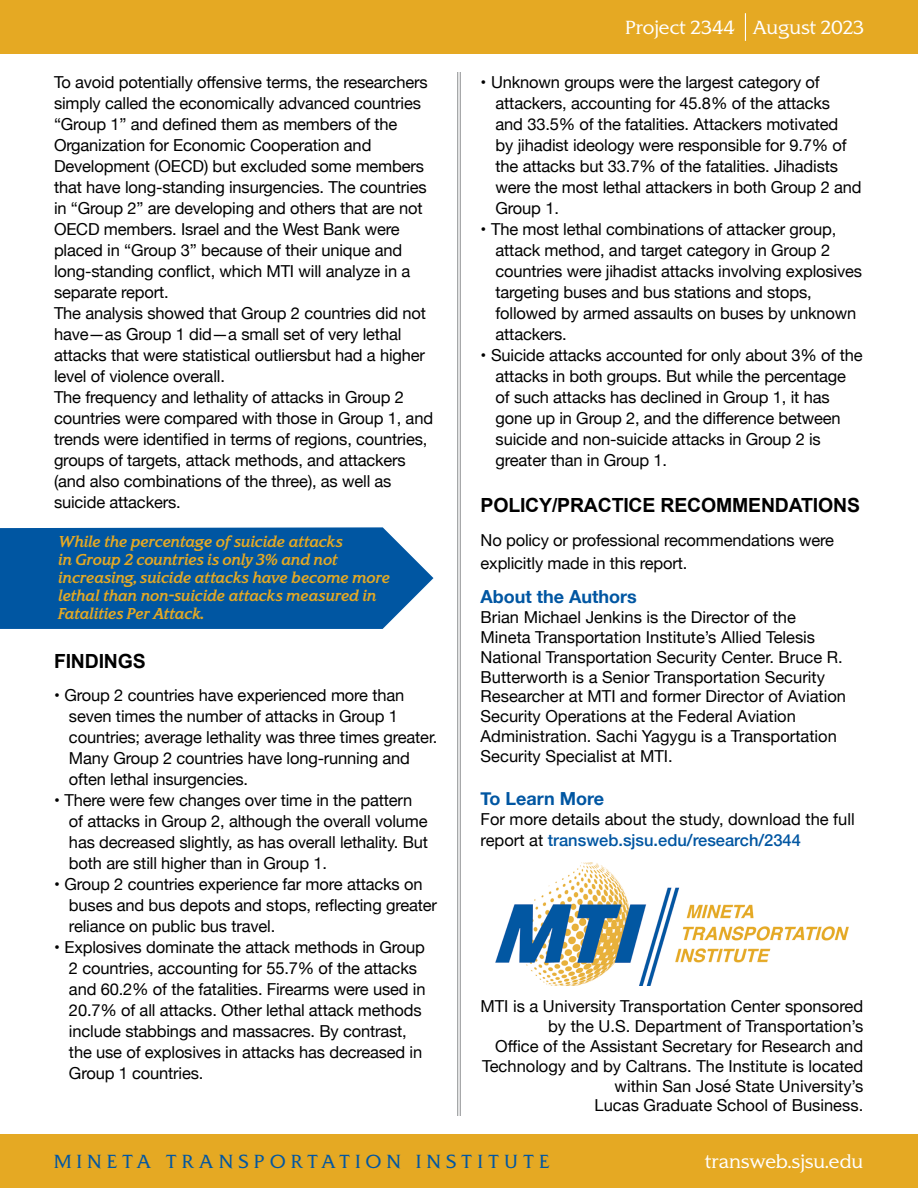
<style>
.page{position:relative;width:918px;height:1188px;background:#fff}
.page>*{position:absolute;margin:0;border:0;box-sizing:border-box;transform-origin:0 0}
.t1{font:700 19.5px "Arial";letter-spacing:-.01em;color:#000}
.t2{font:300 18px "SJSU Spartan";color:#fff}
.t3{font:300 18px "SJSU Spartan";letter-spacing:.3em;color:#0056a2}
.t4{font:700 18px "Helvetica Neue";color:#0056a2}
.t5{font:16.5px/21px "Helvetica Neue";letter-spacing:-.01em;color:#000}
.t6{font:italic 700 15px/18px "SJSU Spartan";letter-spacing:-.01em;color:#e5a923}
.s1{font-weight:500;color:#0056a2}
</style>
<div class="page">
<svg style="left:0;top:527px;width:433px;height:102px;background:#1060a8"></svg>
<hr style="left:460px;top:72px;width:1px;height:1044px;background:#8a8c8e">
<hr style="left:457px;top:72px;width:1px;height:1044px;background:#8a8c8e">
<img style="left:495px;top:862px;width:354px;height:124px">
<div style="left:0;top:1134px;width:918px;height:54px;background:#e5a923"></div>
<div style="left:0;top:0;width:918px;height:54px;background:#e5a923"></div>
<svg style="left:745px;top:13px;width:1px;height:28px"></svg>
<p class="t5" style="left:54px;top:72px;width:381px">To avoid potentially offensive terms, the researchers simply called the economically advanced countries “Group 1” and defined them as members of the Organization for Economic Cooperation and Development (OECD) but excluded some members that have long-standing insurgencies. The countries in “Group 2” are developing and others that are not OECD members. Israel and the West Bank were placed in “Group 3” because of their unique and long-standing conflict, which MTI will analyze in a separate report.<br>The analysis showed that Group 2 countries did not have—as Group 1 did—a small set of very lethal attacks that were statistical outliersbut had a higher level of violence overall.<br>The frequency and lethality of attacks in Group 2 countries were compared with those in Group 1, and trends were identified in terms of regions, countries, groups of targets, attack methods, and attackers (and also combinations of the three), as well as suicide attackers.</p>
<p class="t6" style="left:58px;top:532px;width:333px">While the percentage of suicide attacks<br>in Group 2 countries is only 3% and not increasing, suicide attacks have become more lethal than non-suicide attacks measured in Fatalities Per Attack.</p>
<p class="t1" style="left:54px;top:648px;width:93px">FINDINGS</p>
<p class="t5" style="left:69px;top:686px;width:370px;text-indent:-15px">• Group 2 countries have experienced more than seven times the number of attacks in Group 1 countries; average lethality was three times greater.<br>Many Group 2 countries have long-running and often lethal insurgencies.</p>
<p class="t5" style="left:69px;top:791px;width:361px;text-indent:-15px">• There were few changes over time in the pattern of attacks in Group 2, although the overall volume has decreased slightly, as has overall lethality. But both are still higher than in Group 1.</p>
<p class="t5" style="left:69px;top:875px;width:370px;text-indent:-15px">• Group 2 countries experience far more attacks on buses and bus depots and stops, reflecting greater reliance on public bus travel.</p>
<p class="t5" style="left:69px;top:938px;width:358px;text-indent:-15px">• Explosives dominate the attack methods in Group 2 countries, accounting for 55.7% of the attacks and 60.2% of the fatalities. Firearms were used in 20.7% of all attacks. Other lethal attack methods include stabbings and massacres. By contrast, the use of explosives in attacks has decreased in Group 1 countries.</p>
<p class="t2" style="left:625px;top:16px;width:240px">Project 2344 August 2023</p>
<p class="t5" style="left:496px;top:72px;width:368px;text-indent:-15px">• Unknown groups were the largest category of attackers, accounting for 45.8% of the attacks and 33.5% of the fatalities. Attackers motivated<br>by jihadist ideology were responsible for 9.7% of the attacks but 33.7% of the fatalities. Jihadists were the most lethal attackers in both Group 2 and Group 1.</p>
<p class="t5" style="left:496px;top:219px;width:368px;text-indent:-15px">• The most lethal combinations of attacker group, attack method, and target category in Group 2 countries were jihadist attacks involving explosives targeting buses and bus stations and stops, followed by armed assaults on buses by unknown attackers.</p>
<p class="t5" style="left:496px;top:345px;width:368px;text-indent:-15px">• Suicide attacks accounted for only about 3% of the attacks in both groups. But while the percentage of such attacks has declined in Group 1, it has gone up in Group 2, and the difference between suicide and non-suicide attacks in Group 2 is greater than in Group 1.</p>
<p class="t1" style="left:481px;top:492px;width:381px">POLICY/PRACTICE RECOMMENDATIONS</p>
<p class="t5" style="left:481px;top:530px;width:355px;line-height:22.5px">No policy or professional recommendations were explicitly made in this report.</p>
<p class="t4" style="left:481px;top:583px;width:158px">About the Authors</p>
<p class="t5" style="left:481px;top:608px;width:367px;line-height:19.8px">Brian Michael Jenkins is the Director of the Mineta Transportation Institute’s Allied Telesis National Transportation Security Center. Bruce R.<br>Butterworth is a Senior Transportation Security Researcher at MTI and former Director of Aviation Security Operations at the Federal Aviation Administration. Sachi Yagygu is a Transportation Security Specialist at MTI.</p>
<p class="t4" style="left:481px;top:785px;width:125px">To Learn More</p>
<p class="t5" style="left:481px;top:809px;width:376px">For more details about the study, download the full report at <span class="s1">transweb.sjsu.edu/research/2344</span></p>
<p class="t5" style="left:480px;top:998px;width:384px;line-height:19.8px;text-align:right">MTI is a University Transportation Center sponsored by the U.S. Department of Transportation’s<br>Office of the Assistant Secretary for Research and Technology and by Caltrans. The Institute is located within San José State University’s<br>Lucas Graduate School of Business.</p>
<p class="t3" style="left:54px;top:1150px;width:497px">MINETA TRANSPORTATION INSTITUTE</p>
<p class="t2" style="left:705px;top:1150px;width:160px">transweb.sjsu.edu</p>
</div>
